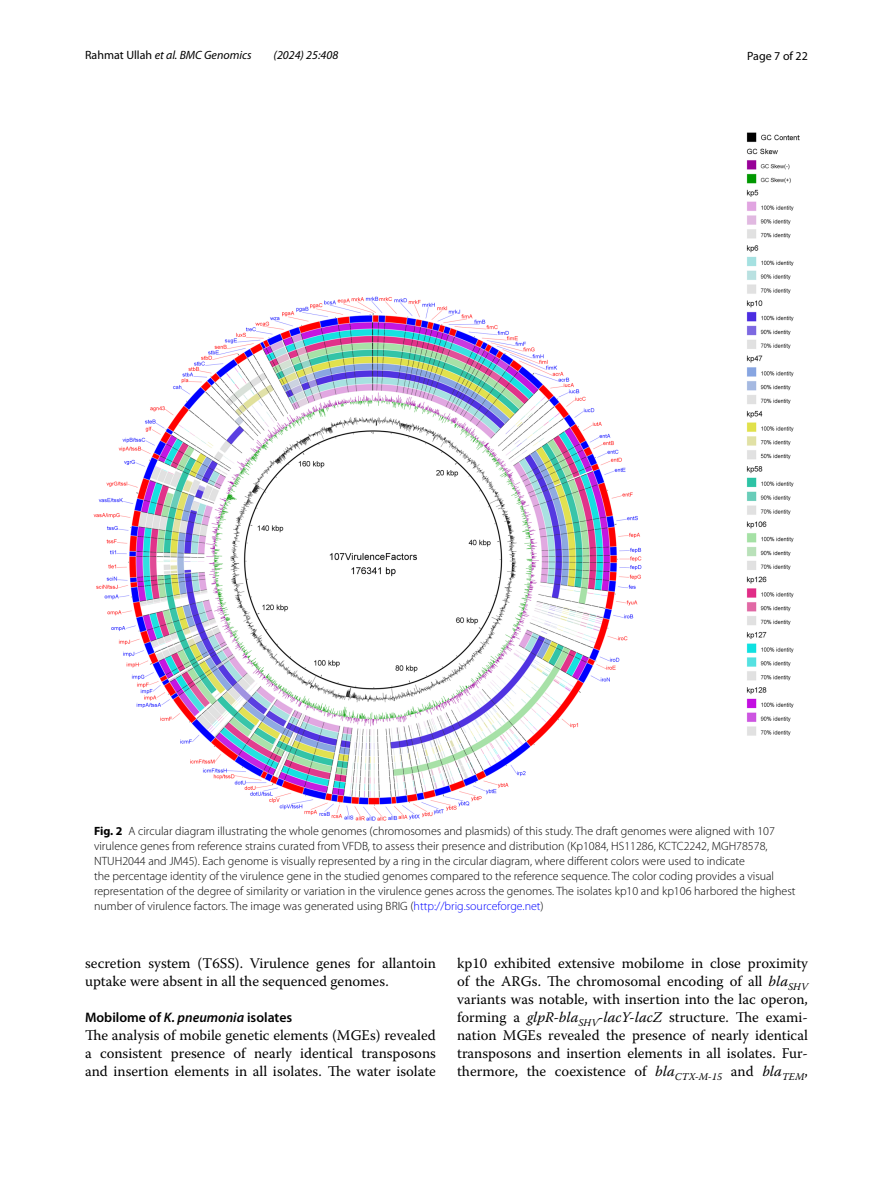
<style>
.page{position:relative;width:893px;height:1187px;background:#fff}
.page>*{position:absolute;margin:0;border:0;box-sizing:border-box;transform-origin:0 0}
.t1{font:14.7px/18px "Warnock Pro";color:#000;text-align:justify}
.t2{font:600 13.8px "Myriad Pro";color:#000}
.t3{font:300 12px/15px "Myriad Pro";color:#000}
.t4{font:italic 12px "Myriad Pro";color:#000}
.t5{font:12px "Myriad Pro";color:#000}
.s1{font-style:normal}
.s2{font-weight:700}
.s3{color:#00f}
.s4{font-style:italic}
</style>
<div class="page">
<img style="left:93px;top:133px;width:707px;height:687px">
<p class="t4" style="left:85px;top:48px;width:168px"><span class="s1">Rahmat Ullah</span> et al. BMC Genomics</p>
<p class="t4" style="left:274px;top:48px;width:66px">(2024) 25:408</p>
<p class="t5" style="left:747px;top:48px;width:62px">Page 7 of 22</p>
<p class="t3" style="left:94px;top:823px;width:703px"><span class="s2">Fig. 2</span> A circular diagram illustrating the whole genomes (chromosomes and plasmids) of this study. The draft genomes were aligned with 107 virulence genes from reference strains curated from VFDB, to assess their presence and distribution (Kp1084, HS11286, KCTC2242, MGH78578, NTUH2044 and JM45). Each genome is visually represented by a ring in the circular diagram, where different colors were used to indicate<br>the percentage identity of the virulence gene in the studied genomes compared to the reference sequence. The color coding provides a visual representation of the degree of similarity or variation in the virulence genes across the genomes. The isolates kp10 and kp106 harbored the highest number of virulence factors. The image was generated using BRIG (<span class="s3">http://brig.sourceforge.net</span>)</p>
<p class="t1" style="left:85px;top:953px;width:352px">secretion system (T6SS). Virulence genes for allantoin uptake were absent in all the sequenced genomes.</p>
<p class="t2" style="left:85px;top:1008px;width:209px">Mobilome of <span class="s4">K. pneumonia</span> isolates</p>
<p class="t1" style="left:85px;top:1025px;width:352px">The analysis of mobile genetic elements (MGEs) revealed a consistent presence of nearly identical transposons and insertion elements in all isolates. The water isolate</p>
<p class="t1" style="left:457px;top:953px;width:352px">kp10 exhibited extensive mobilome in close proximity of the ARGs. The chromosomal encoding of all <span class="s4">bla</span><sub>SHV </sub>variants was notable, with insertion into the lac operon, forming a <span class="s4">glpR-bla</span><sub>SHV</sub><span class="s4">-lacY-lacZ</span> structure. The exami&shy;nation MGEs revealed the presence of nearly identical transposons and insertion elements in all isolates. Fur&shy;thermore, the coexistence of <span class="s4">bla</span><sub>CTX-M-15</sub> and <span class="s4">bla</span><sub>TEM</sub>,</p>
</div>
